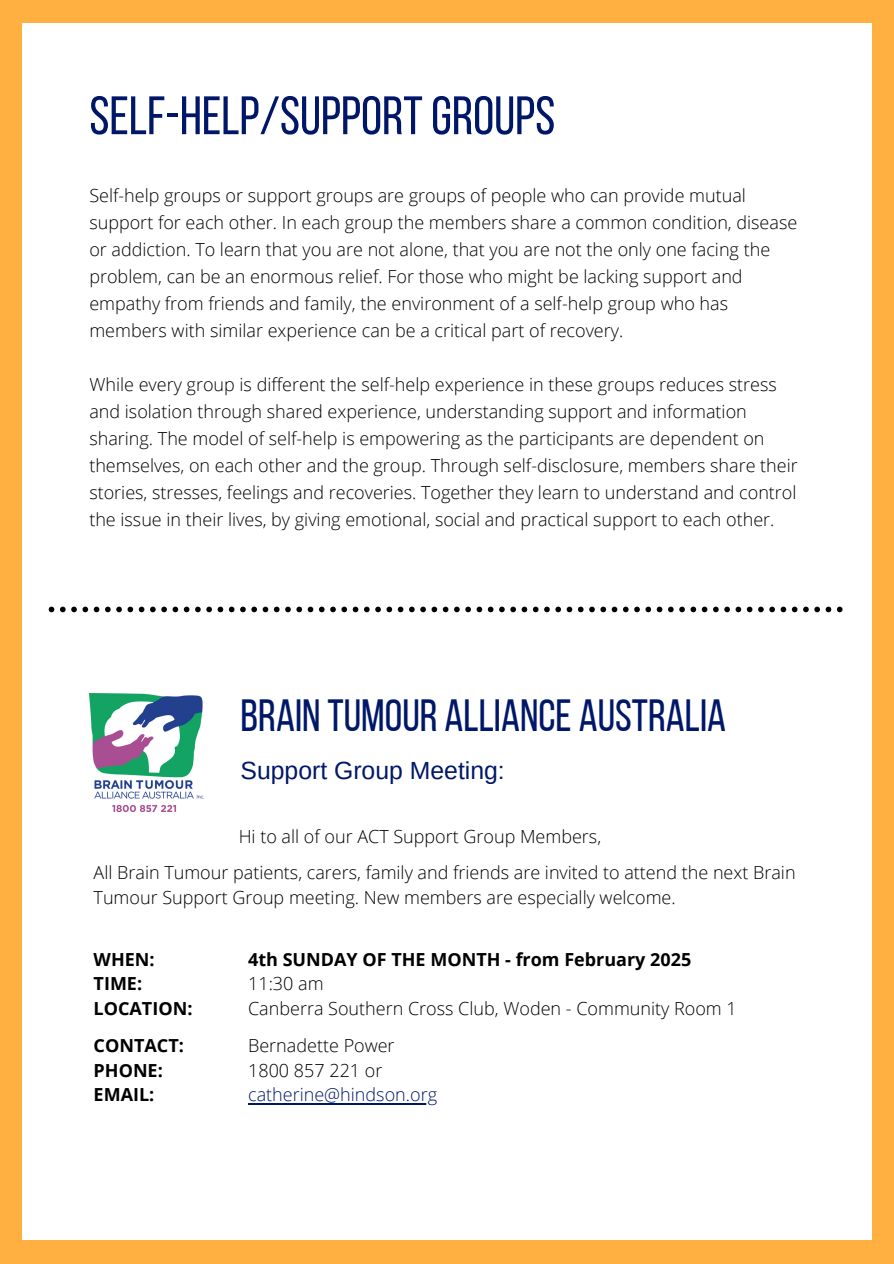
<style>
.page{position:relative;width:894px;height:1264px;background:#fff}
.page>*{position:absolute;margin:0;border:0;box-sizing:border-box;transform-origin:0 0}
.t1{font:54px "Bebas Neue";color:#001769}
.t2{font:45px "Bebas Neue";color:#001769}
.t3{font:24.75px "Arimo";color:#001769}
.t4{font:300 18px/27px "Open Sans";color:#000}
.t5{font:700 18px/24.8px "Open Sans";color:#000}
.t6{font:300 18px "Open Sans";color:#001769}
</style>
<div class="page">
<div style="left:0;top:0;width:893px;height:1263px;background:#ffb040"></div>
<div style="left:22px;top:23px;width:849px;height:1216px;background:#fff"></div>
<svg style="left:49px;top:606px;width:793px;height:6px"></svg>
<img style="left:89px;top:693px;width:114px;height:118px">
<hr style="left:248px;top:1102px;width:189px;height:2px;background:#001769">
<p class="t1" style="left:89px;top:94px;width:467px">SELF-HELP/SUPPORTGROUPS</p>
<p class="t4" style="left:89px;top:181px;width:709px">Self-help groups or support groups are groups of people who can provide mutual support for each other. In each group the members share a common condition, disease or addiction. To learn that you are not alone, that you are not the only one facing the problem, can be an enormous relief. For those who might be lacking support and empathy from friends and family, the environment of a self-help group who has members with similar experience can be a critical part of recovery.</p>
<h1 class="t4" style="left:89px;top:370px;width:709px">While every group is different the self-help experience in these groups reduces stress and isolation through shared experience, understanding support and information sharing. The model of self-help is empowering as the participants are dependent on themselves, on each other and the group. Through self-disclosure, members share their stories, stresses, feelings and recoveries. Together they learn to understand and control the issue in their lives, by giving emotional, social and practical support to each other.</h1>
<p class="t2" style="left:240px;top:697px;width:487px">BRAIN TUMOUR ALLIANCE AUSTRALIA</p>
<p class="t3" style="left:240px;top:756px;width:265px">Support Group Meeting:</p>
<p class="t4" style="left:238px;top:822px;width:364px">Hi to all of our ACT Support Group Members,</p>
<p class="t4" style="left:94px;top:859px;width:703px;line-height:24.8px">All Brain Tumour patients, carers, family and friends are invited to attend the next Brain<br>Tumour Support Group meeting. New members are especially welcome.</p>
<p class="t5" style="left:94px;top:946px;width:100px">WHEN:<br>TIME:<br>LOCATION:</p>
<h2 class="t5" style="left:94px;top:1032px;width:92px">CONTACT:<br>PHONE:<br>EMAIL:</h2>
<h3 class="t5" style="left:248px;top:946px;width:444px">4th SUNDAY OF THE MONTH - from February 2025</h3>
<p class="t4" style="left:248px;top:969px;width:77px">11:30 am</p>
<p class="t4" style="left:248px;top:994px;width:490px">Canberra Southern Cross Club, Woden - Community Room 1</p>
<h4 class="t4" style="left:248px;top:1031px;width:148px">Bernadette Power</h4>
<h4 class="t4" style="left:248px;top:1056px;width:136px">1800 857 221 or</h4>
<p class="t6" style="left:248px;top:1082px;width:190px">catherine@hindson.org</p>
</div>
